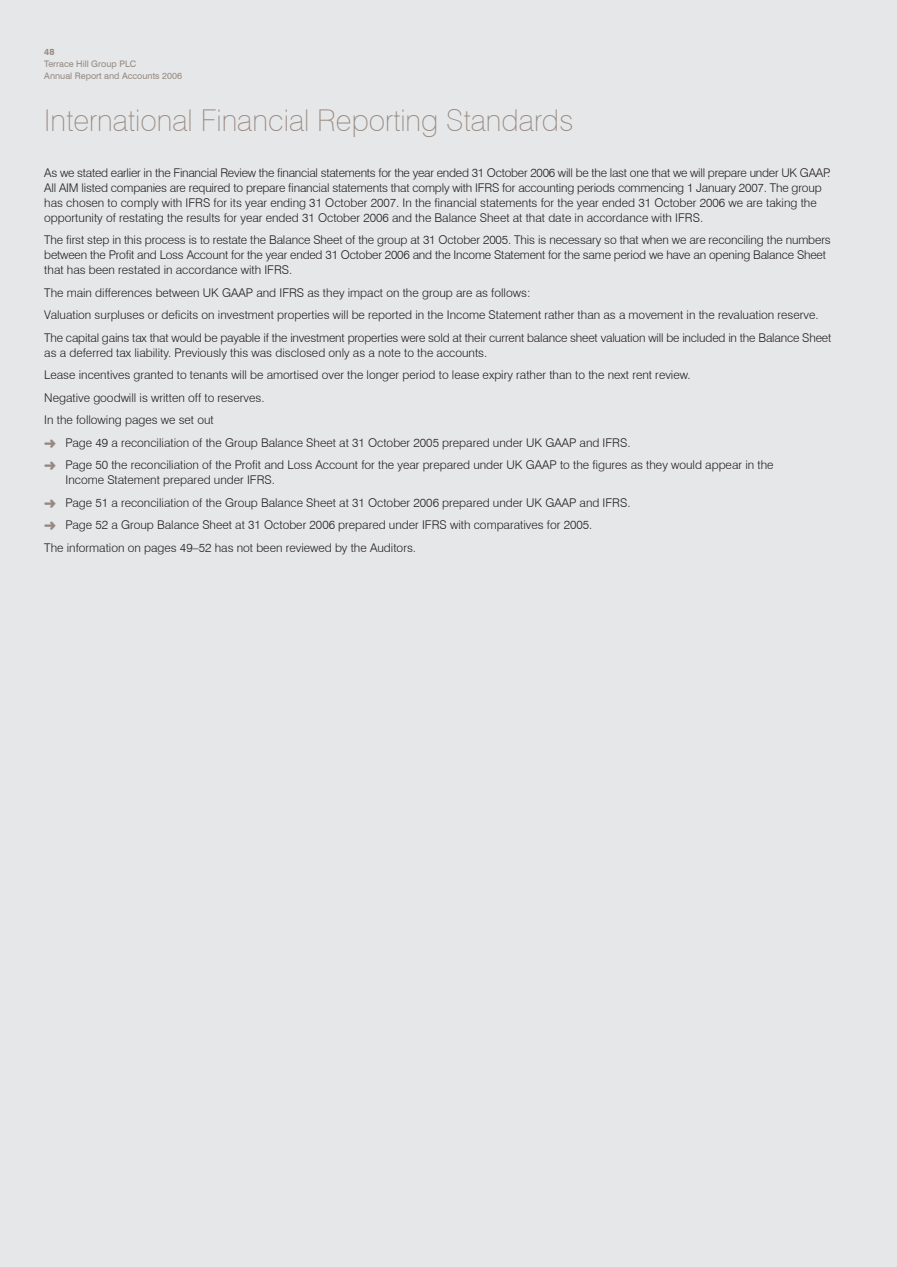
<style>
.page{position:relative;width:897px;height:1267px;background:#fff}
.page>*{position:absolute;margin:0;border:0;box-sizing:border-box;transform-origin:0 0}
.t1{font:100 30px "Swiss 721 BT";color:#968980}
.t2{font:300 12px/15px "Swiss 721 BT";color:#231f20}
.t3{font:9px/12px "Swiss 721 BT";color:#968980}
.t4{font:700 9px "Swiss 721 BT";color:#968980}
</style>
<div class="page">
<div style="left:0;top:0;width:896px;height:1266px;background:#e6e7e9"></div>
<p class="t4" style="left:44px;top:47px;width:12px">48</p>
<p class="t3" style="left:44px;top:58px;width:139px">Terrace Hill Group PLC<br>Annual Report and Accounts 2006</p>
<h1 class="t1" style="left:44px;top:102px;width:530px">International Financial Reporting Standards</h1>
<p class="t2" style="left:44px;top:165px;width:787px">As we stated earlier in the Financial Review the financial statements for the year ended 31 October 2006 will be the last one that we will prepare under UK GAAP.<br>All AIM listed companies are required to prepare financial statements that comply with IFRS for accounting periods commencing 1 January 2007. The group has chosen to comply with IFRS for its year ending 31 October 2007. In the financial statements for the year ended 31 October 2006 we are taking the opportunity of restating the results for year ended 31 October 2006 and the Balance Sheet at that date in accordance with IFRS.</p>
<p class="t2" style="left:44px;top:232px;width:788px">The first step in this process is to restate the Balance Sheet of the group at 31 October 2005. This is necessary so that when we are reconciling the numbers between the Profit and Loss Account for the year ended 31 October 2006 and the Income Statement for the same period we have an opening Balance Sheet that has been restated in accordance with IFRS.</p>
<p class="t2" style="left:44px;top:281px;width:788px;line-height:22.5px">The main differences between UK GAAP and IFRS as they impact on the group are as follows:<br>Valuation surpluses or deficits on investment properties will be reported in the Income Statement rather than as a movement in the revaluation reserve.<br>The capital gains tax that would be payable if the investment properties were sold at their current balance sheet valuation will be included in the Balance Sheet</p>
<p class="t2" style="left:44px;top:345px;width:444px">as a deferred tax liability. Previously this was disclosed only as a note to the accounts.</p>
<p class="t2" style="left:44px;top:367px;width:647px">Lease incentives granted to tenants will be amortised over the longer period to lease expiry rather than to the next rent review.</p>
<p class="t2" style="left:44px;top:390px;width:222px">Negative goodwill is written off to reserves.</p>
<p class="t2" style="left:44px;top:412px;width:171px">In the following pages we set out</p>
<p class="t2" style="left:66px;top:435px;width:566px">Page 49 a reconciliation of the Group Balance Sheet at 31 October 2005 prepared under UK GAAP and IFRS.</p>
<p class="t2" style="left:66px;top:457px;width:709px">Page 50 the reconciliation of the Profit and Loss Account for the year prepared under UK GAAP to the figures as they would appear in the</p>
<p class="t2" style="left:66px;top:472px;width:211px">Income Statement prepared under IFRS.</p>
<p class="t2" style="left:66px;top:495px;width:566px">Page 51 a reconciliation of the Group Balance Sheet at 31 October 2006 prepared under UK GAAP and IFRS.</p>
<p class="t2" style="left:66px;top:517px;width:528px">Page 52 a Group Balance Sheet at 31 October 2006 prepared under IFRS with comparatives for 2005.</p>
<p class="t2" style="left:44px;top:540px;width:373px">The information on pages 49–52 has not been reviewed by the Auditors.</p>
</div>
